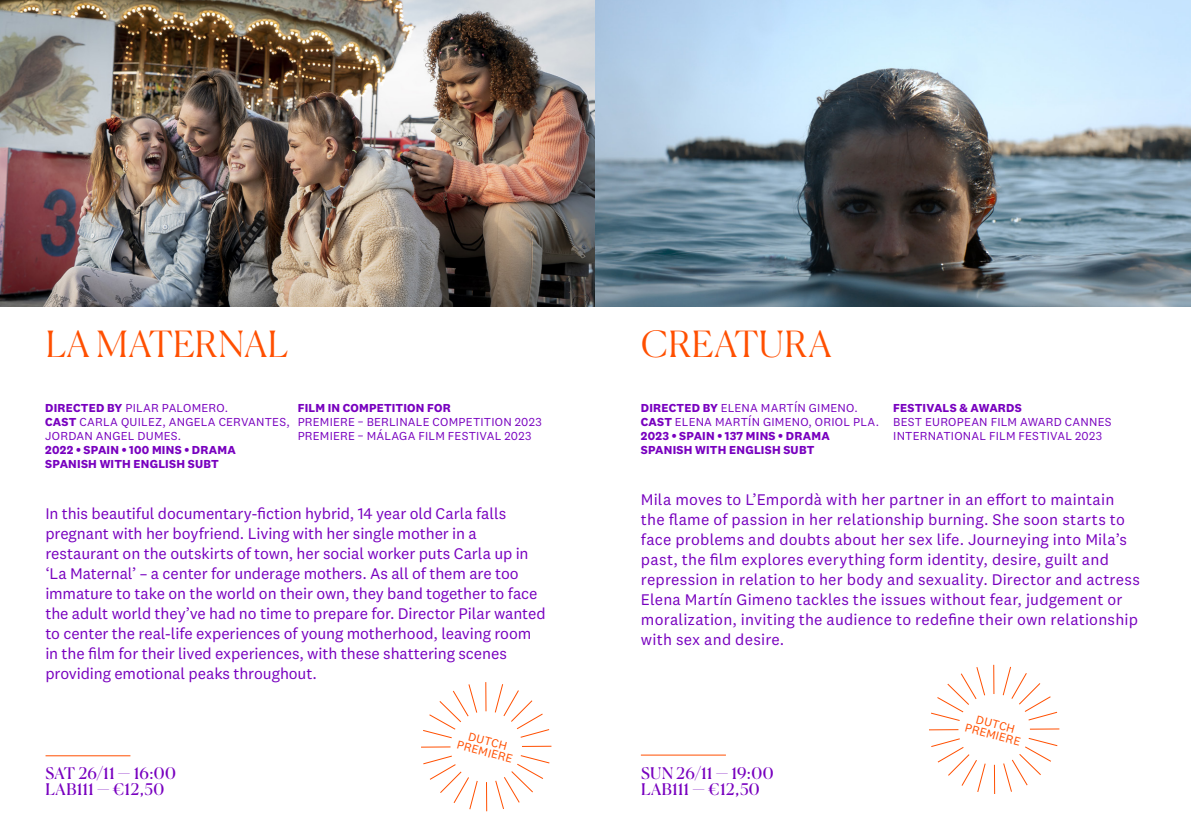
<style>
.page{position:relative;width:1191px;height:840px;background:#fff}
.page>*{position:absolute;margin:0;border:0;box-sizing:border-box;transform-origin:0 0}
.t1{font:300 36px "Canela";letter-spacing:.015em;color:#ff4f00}
.t2{font:16px/20px "National 2";color:#7800bf}
.t3{font:16px/16px "Canela";letter-spacing:.025em;color:#7800bf}
.t4{font:12px/14px "National 2";letter-spacing:.015em;color:#7800bf}
.t5{font:700 12px/14px "National 2";letter-spacing:.02em;color:#7800bf}
.t6{font:12px/11px "National 2";color:#ff4f00;text-align:center}
.s1{font-weight:700}
.s2{font-weight:400}
</style>
<div class="page">
<img style="left:0;top:0;width:1191px;height:306px">
<svg style="left:421px;top:682px;width:131px;height:129px"></svg>
<hr style="left:46px;top:755px;width:84px;height:1px;background:#ff4f00">
<hr style="left:641px;top:754px;width:85px;height:1px;background:#ff4f00">
<svg style="left:929px;top:664px;width:131px;height:130px"></svg>
<h1 class="t1" style="left:46px;top:315px;width:244px">LA MATERNAL</h1>
<p class="t4" style="left:45px;top:400px;width:246px"><span class="s1">DIRECTED BY</span> PILAR PALOMERO.<br><span class="s1">CAST</span> CARLA QUILEZ, ANGELA CERVANTES,<br>JORDAN ANGEL DUMES.</p>
<p class="t5" style="left:45px;top:442px;width:192px">2022 • SPAIN • 100 MINS • DRAMA<br>SPANISH WITH ENGLISH SUBT</p>
<p class="t5" style="left:298px;top:400px;width:154px">FILM IN COMPETITION FOR</p>
<p class="t4" style="left:298px;top:414px;width:245px">PREMIERE – BERLINALE COMPETITION 2023<br>PREMIERE – MÁLAGA FILM FESTIVAL 2023</p>
<p class="t2" style="left:45px;top:503px;width:502px">In this beautiful documentary-fiction hybrid, 14 year old Carla falls pregnant with her boyfriend. Living with her single mother in a restaurant on the outskirts of town, her social worker puts Carla up in ‘La Maternal’ – a center for underage mothers. As all of them are too immature to take on the world on their own, they band together to face the adult world they’ve had no time to prepare for. Director Pilar wanted to center the real-life experiences of young motherhood, leaving room in the film for their lived experiences, with these shattering scenes providing emotional peaks throughout.</p>
<p class="t3" style="left:45px;top:763px;width:132px">SAT 26/11 — 16:00<br>LAB111 — €12,50</p>
<p class="t6" style="left:461px;top:727px;width:59px;rotate:15deg">DUTCH<br>PREMIERE</p>
<h1 class="t1" style="left:641px;top:315px;width:192px">CREATURA</h1>
<p class="t5" style="left:641px;top:401px;width:240px">DIRECTED BY <span class="s2">ELENA MARTÍN GIMENO.<br></span>CAST <span class="s2">ELENA MARTÍN GIMENO, ORIOL PLA.<br></span>2023 • SPAIN • 137 MINS • DRAMA<br>SPANISH WITH ENGLISH SUBT</p>
<p class="t5" style="left:893px;top:401px;width:130px">FESTIVALS &amp; AWARDS</p>
<p class="t4" style="left:893px;top:415px;width:220px">BEST EUROPEAN FILM AWARD CANNES<br>INTERNATIONAL FILM FESTIVAL 2023</p>
<p class="t2" style="left:641px;top:489px;width:500px">Mila moves to L’Empordà with her partner in an effort to maintain the flame of passion in her relationship burning. She soon starts to face problems and doubts about her sex life. Journeying into Mila’s past, the film explores everything form identity, desire, guilt and repression in relation to her body and sexuality. Director and actress Elena Martín Gimeno tackles the issues without fear, judgement or moralization, inviting the audience to redefine their own relationship with sex and desire.</p>
<p class="t3" style="left:641px;top:763px;width:134px">SUN 26/11 — 19:00<br>LAB111 — €12,50</p>
<p class="t6" style="left:969px;top:710px;width:59px;rotate:15deg">DUTCH<br>PREMIERE</p>
</div>
